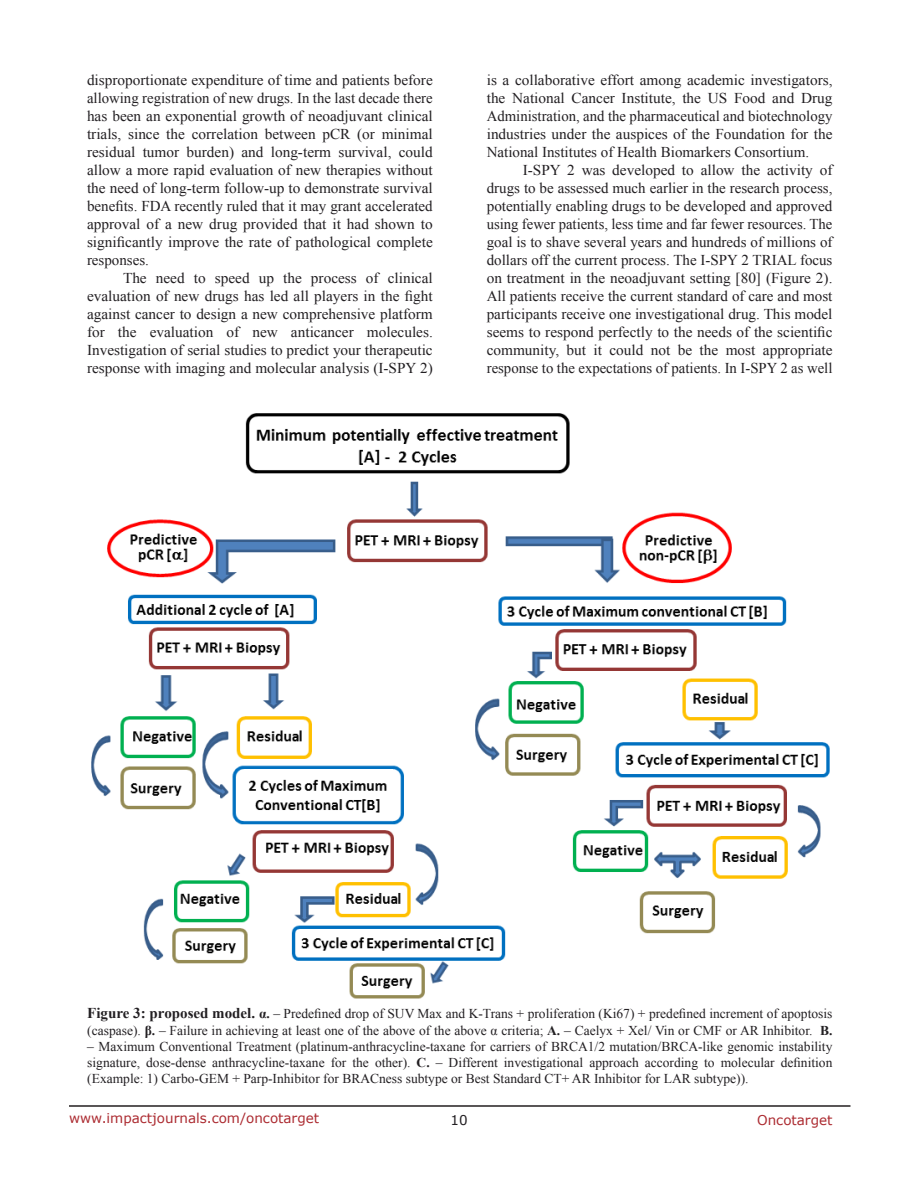
<style>
.page{position:relative;width:918px;height:1188px;background:#fff}
.page>*{position:absolute;margin:0;border:0;box-sizing:border-box;transform-origin:0 0}
.BodyText{font:15px/18px "Times New Roman";color:#221f22;text-align:justify}
.FigureText{font:13.5px/16.2px "Times New Roman";color:#221f22}
.t1{font:13.5px "Verdana";color:#ac2b31}
.t2{font:13.5px "Verdana";color:#221f22}
.s1{font-weight:700;font-size:15px}
.s2{font-weight:700}
</style>
<div class="page">
<hr style="left:69px;top:1105px;width:781px;height:2px;background:#231f20">
<img style="left:91px;top:413px;width:739px;height:586px">
<p class="BodyText" style="left:87px;top:71px;width:347px">disproportionate expenditure of time and patients before allowing registration of new drugs. In the last decade there has been an exponential growth of neoadjuvant clinical trials, since the correlation between pCR (or minimal residual tumor burden) and long-term survival, could allow a more rapid evaluation of new therapies without the need of long-term follow-up to demonstrate survival benefits. FDA recently ruled that it may grant accelerated approval of a new drug provided that it had shown to significantly improve the rate of pathological complete responses.</p>
<p class="BodyText" style="left:87px;top:269px;width:347px;text-indent:36px">The need to speed up the process of clinical evaluation of new drugs has led all players in the fight against cancer to design a new comprehensive platform for the evaluation of new anticancer molecules.<br>Investigation of serial studies to predict your therapeutic response with imaging and molecular analysis (I-SPY 2)</p>
<p class="BodyText" style="left:487px;top:71px;width:347px">is a collaborative effort among academic investigators, the National Cancer Institute, the US Food and Drug Administration, and the pharmaceutical and biotechnology industries under the auspices of the Foundation for the National Institutes of Health Biomarkers Consortium.</p>
<p class="BodyText" style="left:487px;top:161px;width:347px;text-indent:36px">I-SPY 2 was developed to allow the activity of drugs to be assessed much earlier in the research process, potentially enabling drugs to be developed and approved using fewer patients, less time and far fewer resources. The goal is to shave several years and hundreds of millions of dollars off the current process. The I-SPY 2 TRIAL focus on treatment in the neoadjuvant setting [80] (Figure 2).<br>All patients receive the current standard of care and most participants receive one investigational drug. This model seems to respond perfectly to the needs of the scientific community, but it could not be the most appropriate response to the expectations of patients. In I-SPY 2 as well</p>
<p class="FigureText" style="left:87px;top:1005px;width:747px"><span class="s1">Figure 3: proposed model.</span> <span class="s2">α.</span> – Predefined drop of SUV Max and K-Trans + proliferation (Ki67) + predefined increment of apoptosis (caspase). <span class="s2">β.</span> – Failure in achieving at least one of the above of the above α criteria; <span class="s2">A.</span> – Caelyx + Xel/ Vin or CMF or AR Inhibitor. <span class="s2">B.</span></p>
<p class="FigureText" style="left:87px;top:1038px;width:747px;text-align:justify">– Maximum Conventional Treatment (platinum-anthracycline-taxane for carriers of BRCA1/2 mutation/BRCA-like genomic instability signature, dose-dense anthracycline-taxane for the other). <span class="s2">C.</span> – Different investigational approach according to molecular definition (Example: 1) Carbo-GEM + Parp-Inhibitor for BRACness subtype or Best Standard CT+ AR Inhibitor for LAR subtype)).</p>
<p class="t1" style="left:69px;top:1109px;width:252px">www.impactjournals.com/oncotarget</p>
<p class="t2" style="left:450px;top:1111px;width:19px">10</p>
<p class="t1" style="left:757px;top:1111px;width:77px">Oncotarget</p>
</div>
